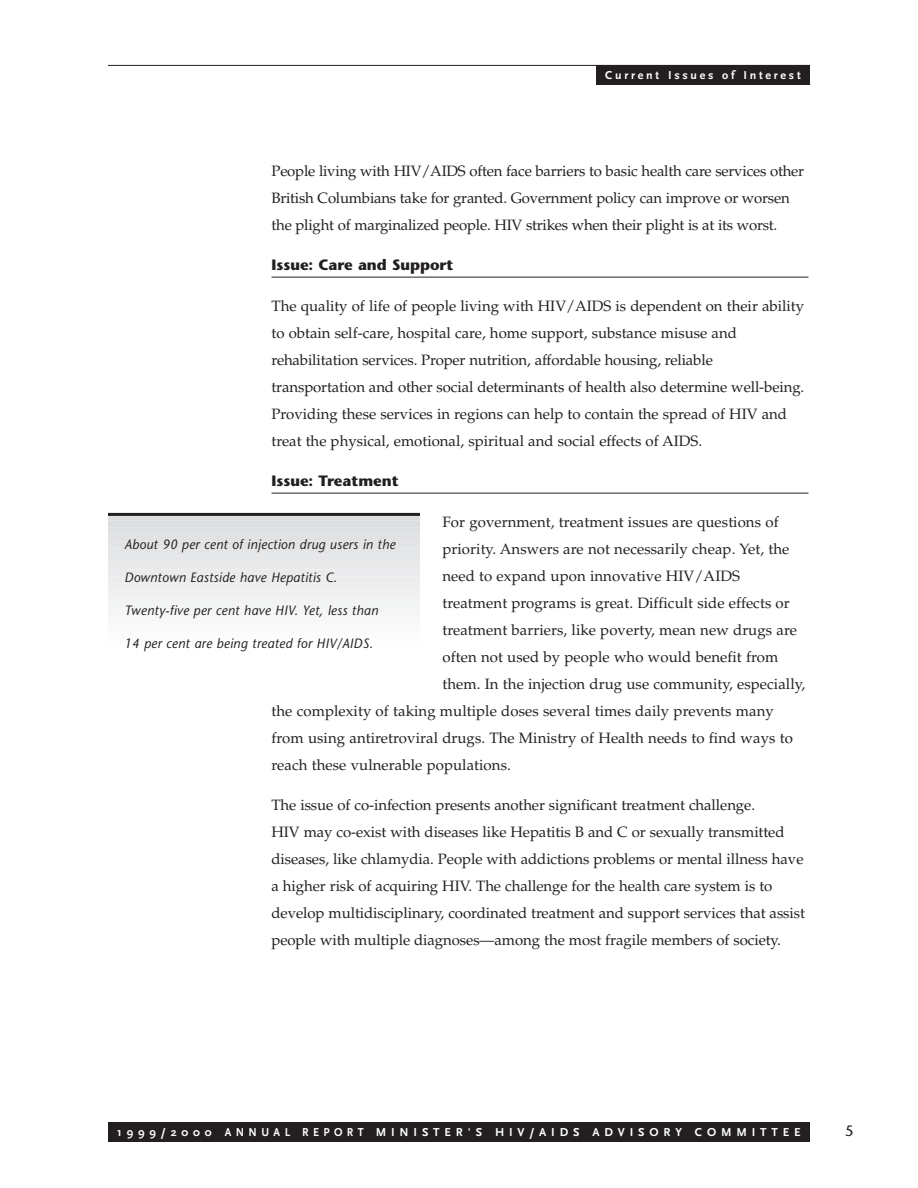
<style>
.page{position:relative;width:918px;height:1188px;background:#fff}
.page>*{position:absolute;margin:0;border:0;box-sizing:border-box;transform-origin:0 0}
.t1{font:15px/27px "Palatino";letter-spacing:-.005em;color:#231f20}
.t2{font:700 15px "Stone Sans";color:#231f20}
.t3{font:15px "Stone Sans";color:#231f20}
.t4{font:italic 13.5px "Stone Sans";letter-spacing:.025em;color:#231f20;scale:.95 1}
.t5{font:700 12px "Scala Sans";letter-spacing:.405em;color:#fff}
.t6{font:700 12px "Scala Sans";letter-spacing:.23em;color:#fff}
</style>
<div class="page">
<div style="left:108px;top:516px;width:312px;height:5px;background:#dcdddf"></div>
<div style="left:108px;top:519px;width:312px;height:6px;background:#dddee0"></div>
<div style="left:108px;top:523px;width:312px;height:5px;background:#dedfe1"></div>
<div style="left:108px;top:526px;width:312px;height:6px;background:#dfe0e2"></div>
<div style="left:108px;top:530px;width:312px;height:5px;background:#e0e1e3"></div>
<div style="left:108px;top:533px;width:312px;height:6px;background:#e1e2e4"></div>
<div style="left:108px;top:537px;width:312px;height:5px;background:#e1e2e4"></div>
<div style="left:108px;top:540px;width:312px;height:6px;background:#e2e3e5"></div>
<div style="left:108px;top:544px;width:312px;height:5px;background:#e3e4e6"></div>
<div style="left:108px;top:547px;width:312px;height:6px;background:#e4e5e7"></div>
<div style="left:108px;top:551px;width:312px;height:5px;background:#e5e6e8"></div>
<div style="left:108px;top:554px;width:312px;height:6px;background:#e6e7e9"></div>
<div style="left:108px;top:558px;width:312px;height:5px;background:#e7e8e9"></div>
<div style="left:108px;top:561px;width:312px;height:6px;background:#e8e9ea"></div>
<div style="left:108px;top:565px;width:312px;height:5px;background:#e9eaeb"></div>
<div style="left:108px;top:568px;width:312px;height:6px;background:#eaebec"></div>
<div style="left:108px;top:572px;width:312px;height:5px;background:#ebebed"></div>
<div style="left:108px;top:575px;width:312px;height:6px;background:#ececee"></div>
<div style="left:108px;top:579px;width:312px;height:5px;background:#ededee"></div>
<div style="left:108px;top:582px;width:312px;height:6px;background:#eeeeef"></div>
<div style="left:108px;top:586px;width:312px;height:5px;background:#efeff0"></div>
<div style="left:108px;top:589px;width:312px;height:6px;background:#f0f0f1"></div>
<div style="left:108px;top:593px;width:312px;height:5px;background:#f0f1f2"></div>
<div style="left:108px;top:596px;width:312px;height:6px;background:#f1f2f3"></div>
<div style="left:108px;top:600px;width:312px;height:5px;background:#f2f3f4"></div>
<div style="left:108px;top:603px;width:312px;height:6px;background:#f3f4f4"></div>
<div style="left:108px;top:607px;width:312px;height:5px;background:#f4f5f5"></div>
<div style="left:108px;top:610px;width:312px;height:6px;background:#f5f5f6"></div>
<div style="left:108px;top:614px;width:312px;height:5px;background:#f6f6f7"></div>
<div style="left:108px;top:617px;width:312px;height:6px;background:#f7f7f8"></div>
<div style="left:108px;top:621px;width:312px;height:5px;background:#f8f8f9"></div>
<div style="left:108px;top:624px;width:312px;height:6px;background:#f9f9f9"></div>
<div style="left:108px;top:628px;width:312px;height:5px;background:#fafafa"></div>
<div style="left:108px;top:631px;width:312px;height:6px;background:#fbfbfb"></div>
<hr style="left:272px;top:277px;width:536px;height:1px;background:#231f20">
<hr style="left:272px;top:493px;width:536px;height:1px;background:#231f20">
<div style="left:108px;top:1123px;width:702px;height:19px;background:#231f20"></div>
<div style="left:597px;top:66px;width:213px;height:19px;background:#231f20"></div>
<hr style="left:108px;top:65px;width:702px;height:1px;background:#231f20">
<hr style="left:108px;top:513px;width:312px;height:3px;background:#231f20">
<p class="t6" style="left:605px;top:71px;width:197px">Current Issues of Interest</p>
<p class="t1" style="left:272px;top:159px;width:534px">People living with HIV/AIDS often face barriers to basic health care services other<br>British Columbians take for granted. Government policy can improve or worsen the plight of marginalized people. HIV strikes when their plight is at its worst.</p>
<p class="t2" style="left:272px;top:259px;width:184px">Issue: Care and Support</p>
<p class="t1" style="left:272px;top:294px;width:534px">The quality of life of people living with HIV/AIDS is dependent on their ability to obtain self-care, hospital care, home support, substance misuse and rehabilitation services. Proper nutrition, affordable housing, reliable transportation and other social determinants of health also determine well-being.<br>Providing these services in regions can help to contain the spread of HIV and treat the physical, emotional, spiritual and social effects of AIDS.</p>
<p class="t2" style="left:272px;top:475px;width:129px">Issue: Treatment</p>
<p class="t1" style="left:442px;top:510px;width:338px">For government, treatment issues are questions of</p>
<p class="t1" style="left:442px;top:537px;width:348px">priority. Answers are not necessarily cheap. Yet, the</p>
<p class="t1" style="left:442px;top:564px;width:299px">need to expand upon innovative HIV/AIDS</p>
<p class="t1" style="left:442px;top:591px;width:349px">treatment programs is great. Difficult side effects or</p>
<p class="t1" style="left:442px;top:618px;width:356px">treatment barriers, like poverty, mean new drugs are</p>
<p class="t1" style="left:442px;top:645px;width:337px">often not used by people who would benefit from</p>
<p class="t1" style="left:442px;top:672px;width:364px">them. In the injection drug use community, especially,</p>
<p class="t1" style="left:272px;top:699px;width:504px">the complexity of taking multiple doses several times daily prevents many</p>
<p class="t1" style="left:272px;top:726px;width:523px">from using antiretroviral drugs. The Ministry of Health needs to find ways to</p>
<p class="t1" style="left:272px;top:753px;width:241px">reach these vulnerable populations.</p>
<p class="t1" style="left:272px;top:794px;width:535px">The issue of co-infection presents another significant treatment challenge.<br>HIV may co-exist with diseases like Hepatitis B and C or sexually transmitted diseases, like chlamydia. People with addictions problems or mental illness have a higher risk of acquiring HIV. The challenge for the health care system is to develop multidisciplinary, coordinated treatment and support services that assist people with multiple diagnoses—among the most fragile members of society.</p>
<p class="t4" style="left:124px;top:539px;width:287px">About 90 per cent of injection drug users in the</p>
<p class="t4" style="left:124px;top:572px;width:225px">Downtown Eastside have Hepatitis C.</p>
<p class="t4" style="left:124px;top:605px;width:269px">Twenty-five per cent have HIV. Yet, less than</p>
<p class="t4" style="left:124px;top:638px;width:263px">14 per cent are being treated for HIV/AIDS.</p>
<p class="t5" style="left:117px;top:1127px;width:685px">1999/2000 ANNUAL REPORT MINISTER'S HIV/AIDS ADVISORY COMMITTEE</p>
<p class="t3" style="left:845px;top:1125px;width:10px">5</p>
</div>
